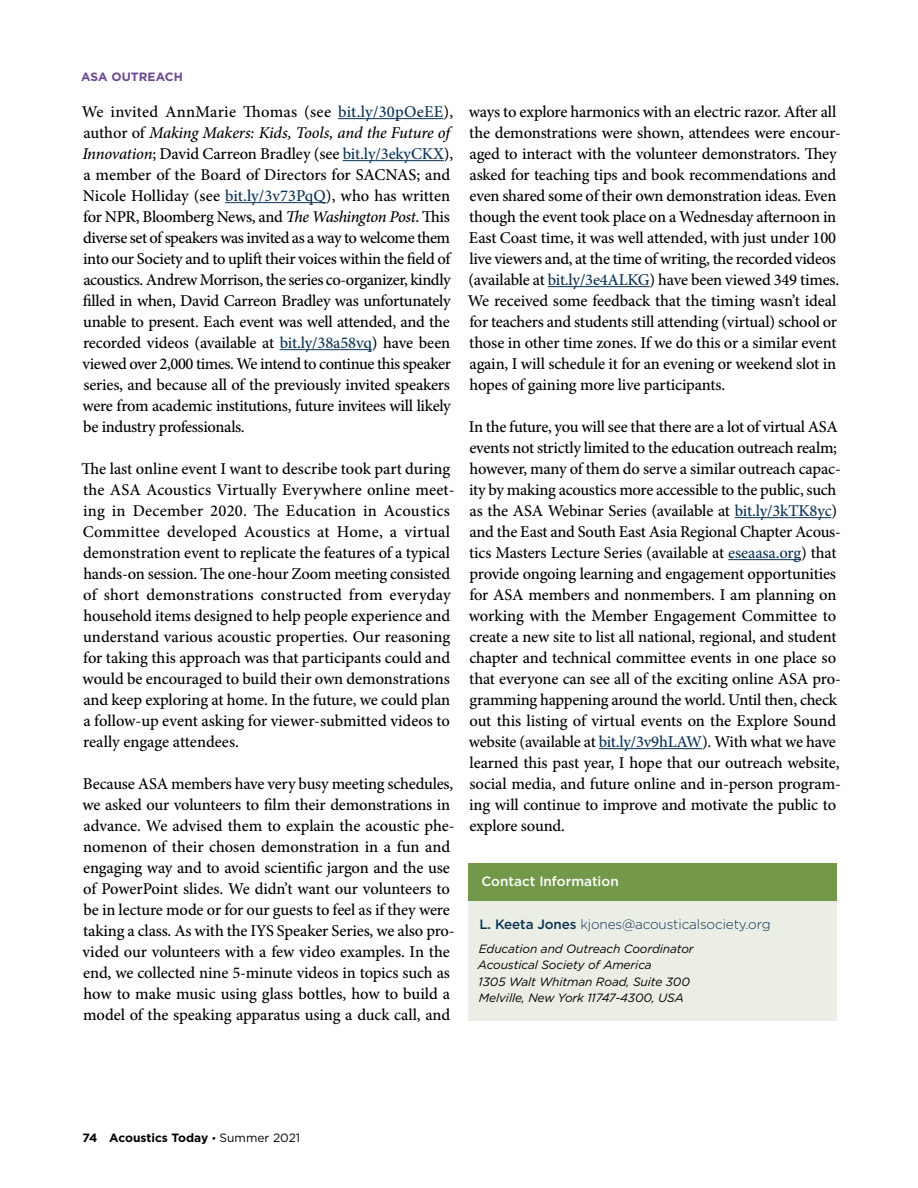
<style>
.page{position:relative;width:918px;height:1188px;background:#fff}
.page>*{position:absolute;margin:0;border:0;box-sizing:border-box;transform-origin:0 0}
.t1{font:500 16.5px/21px "Minion Pro";letter-spacing:-.01em;color:#000}
.t2{font:300 13.5px "Gotham";letter-spacing:-.01em;color:#0a3255}
.t3{font:500 13.5px "Gotham";color:#fff}
.t4{font:italic 12px/16.5px "Gotham";letter-spacing:-.01em;color:#000}
.t5{font:700 12px "Gotham";color:#000}
.t6{font:700 12px "Gotham";letter-spacing:.01em;color:#6b498f}
.s1{color:#0a3255}
.s2{font-style:italic}
.s3{font-weight:500}
.s4{font-weight:400;font-size:10.5px}
.s5{font-weight:400}
</style>
<div class="page">
<hr style="left:338px;top:118px;width:106px;height:1px;background:#0a3255">
<hr style="left:343px;top:160px;width:101px;height:1px;background:#0a3255">
<hr style="left:225px;top:202px;width:101px;height:1px;background:#0a3255">
<hr style="left:280px;top:349px;width:92px;height:1px;background:#0a3255">
<hr style="left:548px;top:286px;width:102px;height:1px;background:#0a3255">
<hr style="left:735px;top:517px;width:96px;height:1px;background:#0a3255">
<hr style="left:728px;top:559px;width:73px;height:1px;background:#0a3255">
<hr style="left:599px;top:748px;width:103px;height:1px;background:#0a3255">
<div style="left:468px;top:898px;width:369px;height:123px;background:#ebeee4"></div>
<div style="left:468px;top:863px;width:369px;height:37px;background:#739849"></div>
<p class="t6" style="left:81px;top:68px;width:103px">ASA OUTREACH</p>
<p class="t1" style="left:82px;top:101px;width:373px">We invited AnnMarie Thomas (see <span class="s1">bit.ly/30pOeEE</span>), author of <span class="s2">Making Makers: Kids, Tools, and the Future of Innovation</span>; David Carreon Bradley (see <span class="s1">bit.ly/3ekyCKX</span>), a member of the Board of Directors for SACNAS; and Nicole Holliday (see <span class="s1">bit.ly/3v73PqQ</span>), who has written for NPR, Bloomberg News, and <span class="s2">The Washington Post</span>. This diverse set of speakers was invited as a way to welcome them into our Society and to uplift their voices within the field of acoustics. Andrew Morrison, the series co-organizer, kindly filled in when, David Carreon Bradley was unfortunately unable to present. Each event was well attended, and the recorded videos (available at <span class="s1">bit.ly/38a58vq</span>) have been viewed over 2,000 times. We intend to continue this speaker series, and because all of the previously invited speakers were from academic institutions, future invitees will likely be industry professionals.</p>
<p class="t1" style="left:82px;top:458px;width:375px">The last online event I want to describe took part during the ASA Acoustics Virtually Everywhere online meet&shy;ing in December 2020. The Education in Acoustics Committee developed Acoustics at Home, a virtual demonstration event to replicate the features of a typical hands-on session. The one-hour Zoom meeting consisted of short demonstrations constructed from everyday household items designed to help people experience and understand various acoustic properties. Our reasoning for taking this approach was that participants could and would be encouraged to build their own demonstrations and keep exploring at home. In the future, we could plan a follow-up event asking for viewer-submitted videos to really engage attendees.</p>
<p class="t1" style="left:83px;top:773px;width:374px">Because ASA members have very busy meeting schedules, we asked our volunteers to film their demonstrations in advance. We advised them to explain the acoustic phe&shy;nomenon of their chosen demonstration in a fun and engaging way and to avoid scientific jargon and the use of PowerPoint slides. We didn’t want our volunteers to be in lecture mode or for our guests to feel as if they were taking a class. As with the IYS Speaker Series, we also pro&shy;vided our volunteers with a few video examples. In the end, we collected nine 5-minute videos in topics such as how to make music using glass bottles, how to build a model of the speaking apparatus using a duck call, and</p>
<p class="t1" style="left:468px;top:101px;width:374px">ways to explore harmonics with an electric razor. After all the demonstrations were shown, attendees were encour&shy;aged to interact with the volunteer demonstrators. They asked for teaching tips and book recommendations and even shared some of their own demonstration ideas. Even though the event took place on a Wednesday afternoon in East Coast time, it was well attended, with just under 100 live viewers and, at the time of writing, the recorded videos (available at <span class="s1">bit.ly/3e4ALKG</span>) have been viewed 349 times.<br>We received some feedback that the timing wasn’t ideal for teachers and students still attending (virtual) school or those in other time zones. If we do this or a similar event again, I will schedule it for an evening or weekend slot in hopes of gaining more live participants.</p>
<p class="t1" style="left:469px;top:416px;width:374px">In the future, you will see that there are a lot of virtual ASA events not strictly limited to the education outreach realm; however, many of them do serve a similar outreach capac&shy;ity by making acoustics more accessible to the public, such as the ASA Webinar Series (available at <span class="s1">bit.ly/3kTK8yc</span>) and the East and South East Asia Regional Chapter Acous&shy;tics Masters Lecture Series (available at <span class="s1">eseaasa.org</span>) that provide ongoing learning and engagement opportunities for ASA members and nonmembers. I am planning on working with the Member Engagement Committee to create a new site to list all national, regional, and student chapter and technical committee events in one place so that everyone can see all of the exciting online ASA pro&shy;gramming happening around the world. Until then, check out this listing of virtual events on the Explore Sound website (available at <span class="s1">bit.ly/3v9hLAW</span>). With what we have learned this past year, I hope that our outreach website, social media, and future online and in-person program&shy;ing will continue to improve and motivate the public to explore sound.</p>
<p class="t3" style="left:482px;top:872px;width:139px">Contact Information</p>
<p class="t2" style="left:479px;top:916px;width:293px"><span class="s3">L. Keeta Jones</span> kjones@acousticalsociety.org</p>
<p class="t4" style="left:478px;top:940px;width:217px">Education and Outreach Coordinator Acoustical Society of America<br>1305 Walt Whitman Road, Suite 300<br>Melville, New York 11747-4300, USA</p>
<p class="t5" style="left:83px;top:1130px;width:219px">74 Acoustics Today <span class="s4">•</span> <span class="s5">Summer 2021</span></p>
</div>
